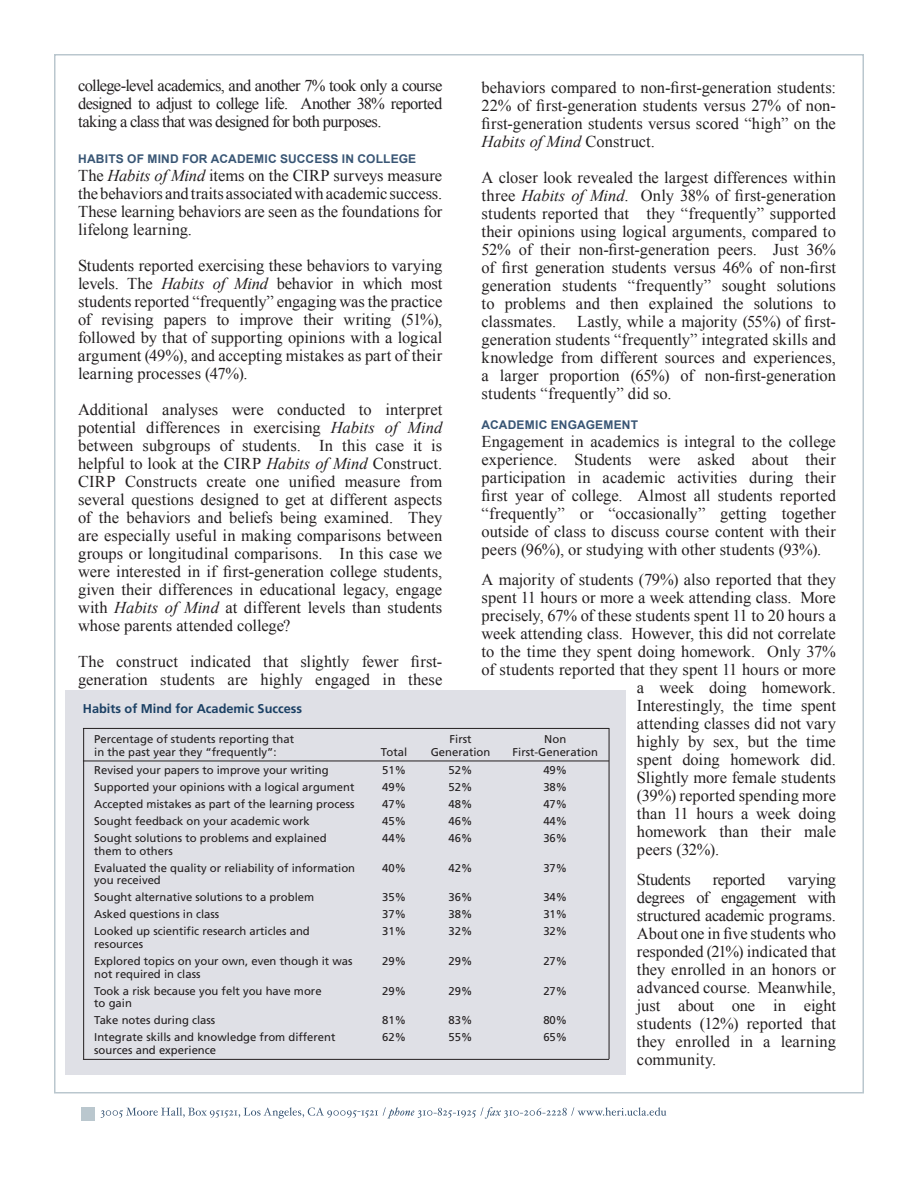
<style>
.page{position:relative;width:918px;height:1188px;background:#fff}
.page>*{position:absolute;margin:0;border:0;box-sizing:border-box;transform-origin:0 0}
.t1{font:16.5px/18px "Times New Roman";color:#231f20;text-align:justify}
.t2{font:16.5px "Times New Roman";letter-spacing:-.03em;color:#231f20}
.t3{font:16.5px "Times New Roman";letter-spacing:-.025em;color:#231f20}
.t4{font:700 12.75px "Frutiger";color:#1b4064}
.t5{font:700 12px "Arial";letter-spacing:.015em;color:#395675}
.t6{font:11.25px/17px "Frutiger";color:#231f20}
.s1{font-style:italic}
</style>
<div class="page">
<svg style="left:101px;top:1107px;width:565px;height:12px"></svg>
<div style="left:81px;top:1108px;width:13px;height:13px;background:#bac7ce"></div>
<div style="left:66px;top:691px;width:560px;height:384px;background:#dfe0e6"></div>
<hr style="left:83px;top:1059px;width:526px;height:1px;background:#231f20">
<hr style="left:83px;top:761px;width:526px;height:1px;background:#231f20">
<hr style="left:83px;top:728px;width:526px;height:1px;background:#231f20">
<hr style="left:609px;top:728px;width:1px;height:331px;background:#231f20">
<hr style="left:83px;top:728px;width:1px;height:331px;background:#231f20">
<p class="t1" style="left:78px;top:76px;width:366px">college-level academics, and another 7% took only a course designed to adjust to college life. Another 38% reported taking a class that was designed for both purposes.</p>
<p class="t5" style="left:78px;top:151px;width:340px">HABITS OF MIND FOR ACADEMIC SUCCESS IN COLLEGE</p>
<p class="t1" style="left:78px;top:166px;width:366px">The <span class="s1">Habits of Mind</span> items on the CIRP surveys measure the behaviors and traits associated with academic success.<br>These learning behaviors are seen as the foundations for lifelong learning.</p>
<p class="t1" style="left:78px;top:256px;width:366px">Students reported exercising these behaviors to varying levels. The <span class="s1">Habits of Mind</span> behavior in which most students reported “frequently” engaging was the practice of revising papers to improve their writing (51%), followed by that of supporting opinions with a logical argument (49%), and accepting mistakes as part of their learning processes (47%).</p>
<p class="t1" style="left:78px;top:400px;width:366px">Additional analyses were conducted to interpret potential differences in exercising <span class="s1">Habits of Mind </span>between subgroups of students. In this case it is helpful to look at the CIRP <span class="s1">Habits of Mind</span> Construct.<br>CIRP Constructs create one unified measure from several questions designed to get at different aspects of the behaviors and beliefs being examined. They are especially useful in making comparisons between groups or longitudinal comparisons. In this case we were interested in if first-generation college students, given their differences in educational legacy, engage with <span class="s1">Habits of Mind</span> at different levels than students whose parents attended college?</p>
<p class="t1" style="left:78px;top:652px;width:366px">The construct indicated that slightly fewer first&shy;generation students are highly engaged in these</p>
<p class="t1" style="left:482px;top:78px;width:356px">behaviors compared to non-first-generation students:<br>22% of first-generation students versus 27% of non&shy;first-generation students versus scored “high” on the <span class="s1">Habits of Mind</span> Construct.</p>
<p class="t1" style="left:482px;top:168px;width:356px">A closer look revealed the largest differences within three <span class="s1">Habits of Mind</span>. Only 38% of first-generation students reported that they “frequently” supported their opinions using logical arguments, compared to 52% of their non-first-generation peers. Just 36% of first generation students versus 46% of non-first generation students “frequently” sought solutions to problems and then explained the solutions to classmates.</p>
<p class="t1" style="left:482px;top:312px;width:356px;text-indent:96px">Lastly, while a majority (55%) of first&shy;generation students “frequently” integrated skills and knowledge from different sources and experiences, a larger proportion (65%) of non-first-generation students “frequently” did so.</p>
<p class="t5" style="left:482px;top:417px;width:158px">ACADEMIC ENGAGEMENT</p>
<p class="t1" style="left:482px;top:432px;width:356px">Engagement in academics is integral to the college experience. Students were asked about their participation in academic activities during their first year of college. Almost all students reported “frequently” or “occasionally” getting together outside of class to discuss course content with their peers (96%), or studying with other students (93%).</p>
<p class="t1" style="left:482px;top:570px;width:356px">A majority of students (79%) also reported that they</p>
<p class="t1" style="left:482px;top:588px;width:356px">spent 11 hours or more a week attending class. More</p>
<p class="t1" style="left:482px;top:606px;width:356px">precisely, 67% of these students spent 11 to 20 hours a</p>
<p class="t1" style="left:482px;top:624px;width:356px">week attending class. However, this did not correlate</p>
<p class="t1" style="left:482px;top:642px;width:356px">to the time they spent doing homework. Only 37%</p>
<p class="t1" style="left:482px;top:660px;width:356px">of students reported that they spent 11 hours or more</p>
<p class="t1" style="left:637px;top:678px;width:201px">a week doing homework.</p>
<p class="t1" style="left:637px;top:696px;width:200px">Interestingly, the time spent</p>
<p class="t1" style="left:637px;top:714px;width:200px">attending classes did not vary</p>
<p class="t1" style="left:637px;top:732px;width:200px">highly by sex, but the time</p>
<p class="t1" style="left:637px;top:750px;width:200px">spent doing homework did.</p>
<p class="t1" style="left:637px;top:768px;width:201px">Slightly more female students</p>
<p class="t1" style="left:637px;top:786px;width:201px">(39%) reported spending more</p>
<p class="t1" style="left:637px;top:804px;width:200px">than 11 hours a week doing</p>
<p class="t1" style="left:637px;top:822px;width:201px">homework than their male</p>
<p class="t1" style="left:637px;top:840px;width:84px">peers (32%).</p>
<p class="t2" style="left:637px;top:868px;width:55px">Students</p>
<p class="t3" style="left:713px;top:868px;width:54px">reported</p>
<p class="t4" style="left:83px;top:701px;width:221px">Habits of Mind for Academic Success</p>
<p class="t6" style="left:94px;top:730px;width:201px">Percentage of students reporting that</p>
<p class="t6" style="left:450px;top:730px;width:24px">First</p>
<p class="t6" style="left:544px;top:730px;width:23px">Non</p>
<p class="t6" style="left:94px;top:743px;width:184px">in the past year they “frequently”:</p>
<p class="t6" style="left:381px;top:743px;width:28px">Total</p>
<p class="t6" style="left:431px;top:743px;width:61px">Generation</p>
<p class="t6" style="left:513px;top:743px;width:87px">First-Generation</p>
<p class="t6" style="left:94px;top:762px;width:236px">Revised your papers to improve your writing</p>
<p class="t6" style="left:382px;top:762px;width:25px">51%</p>
<p class="t6" style="left:449px;top:762px;width:25px">52%</p>
<p class="t6" style="left:543px;top:762px;width:25px">49%</p>
<p class="t6" style="left:94px;top:779px;width:262px">Supported your opinions with a logical argument</p>
<p class="t6" style="left:382px;top:779px;width:25px">49%</p>
<p class="t6" style="left:449px;top:779px;width:25px">52%</p>
<p class="t6" style="left:543px;top:779px;width:25px">38%</p>
<p class="t6" style="left:94px;top:795px;width:262px">Accepted mistakes as part of the learning process</p>
<p class="t6" style="left:382px;top:795px;width:25px">47%</p>
<p class="t6" style="left:449px;top:795px;width:25px">48%</p>
<p class="t6" style="left:543px;top:795px;width:25px">47%</p>
<p class="t6" style="left:94px;top:812px;width:217px">Sought feedback on your academic work</p>
<p class="t6" style="left:382px;top:812px;width:25px">45%</p>
<p class="t6" style="left:449px;top:812px;width:25px">46%</p>
<p class="t6" style="left:543px;top:812px;width:25px">44%</p>
<p class="t6" style="left:94px;top:829px;width:234px">Sought solutions to problems and explained</p>
<p class="t6" style="left:382px;top:829px;width:25px">44%</p>
<p class="t6" style="left:449px;top:829px;width:25px">46%</p>
<p class="t6" style="left:543px;top:829px;width:25px">36%</p>
<p class="t6" style="left:94px;top:842px;width:262px">them to others<br>Evaluated the quality or reliability of information</p>
<p class="t6" style="left:382px;top:859px;width:25px">40%</p>
<p class="t6" style="left:449px;top:859px;width:25px">42%</p>
<p class="t6" style="left:543px;top:859px;width:25px">37%</p>
<p class="t1" style="left:637px;top:870px;width:201px;text-indent:150px">varying degrees of engagement with structured academic programs.<br>About one in five students who responded (21%) indicated that they enrolled in an honors or advanced course. Meanwhile, just about one in eight students (12%) reported that they enrolled in a learning community.</p>
<p class="t6" style="left:94px;top:872px;width:222px">you received<br>Sought alternative solutions to a problem</p>
<p class="t6" style="left:382px;top:889px;width:25px">35%</p>
<p class="t6" style="left:449px;top:889px;width:25px">36%</p>
<p class="t6" style="left:543px;top:889px;width:25px">34%</p>
<p class="t6" style="left:94px;top:906px;width:127px">Asked questions in class</p>
<p class="t6" style="left:382px;top:906px;width:25px">37%</p>
<p class="t6" style="left:449px;top:906px;width:25px">38%</p>
<p class="t6" style="left:543px;top:906px;width:25px">31%</p>
<p class="t6" style="left:94px;top:923px;width:217px">Looked up scientific research articles and</p>
<p class="t6" style="left:382px;top:923px;width:25px">31%</p>
<p class="t6" style="left:449px;top:923px;width:25px">32%</p>
<p class="t6" style="left:543px;top:923px;width:25px">32%</p>
<p class="t6" style="left:94px;top:936px;width:260px">resources<br>Explored topics on your own, even though it was</p>
<p class="t6" style="left:382px;top:952px;width:25px">29%</p>
<p class="t6" style="left:449px;top:952px;width:25px">29%</p>
<p class="t6" style="left:543px;top:952px;width:25px">27%</p>
<p class="t6" style="left:94px;top:965px;width:229px">not required in class<br>Took a risk because you felt you have more</p>
<p class="t6" style="left:382px;top:982px;width:25px">29%</p>
<p class="t6" style="left:449px;top:982px;width:25px">29%</p>
<p class="t6" style="left:543px;top:982px;width:25px">27%</p>
<p class="t6" style="left:94px;top:995px;width:123px">to gain<br>Take notes during class</p>
<p class="t6" style="left:382px;top:1012px;width:25px">81%</p>
<p class="t6" style="left:449px;top:1012px;width:25px">83%</p>
<p class="t6" style="left:543px;top:1012px;width:25px">80%</p>
<p class="t6" style="left:94px;top:1029px;width:243px">Integrate skills and knowledge from different</p>
<p class="t6" style="left:382px;top:1029px;width:25px">62%</p>
<p class="t6" style="left:449px;top:1029px;width:25px">55%</p>
<p class="t6" style="left:543px;top:1029px;width:25px">65%</p>
<p class="t6" style="left:94px;top:1042px;width:123px">sources and experience</p>
</div>
